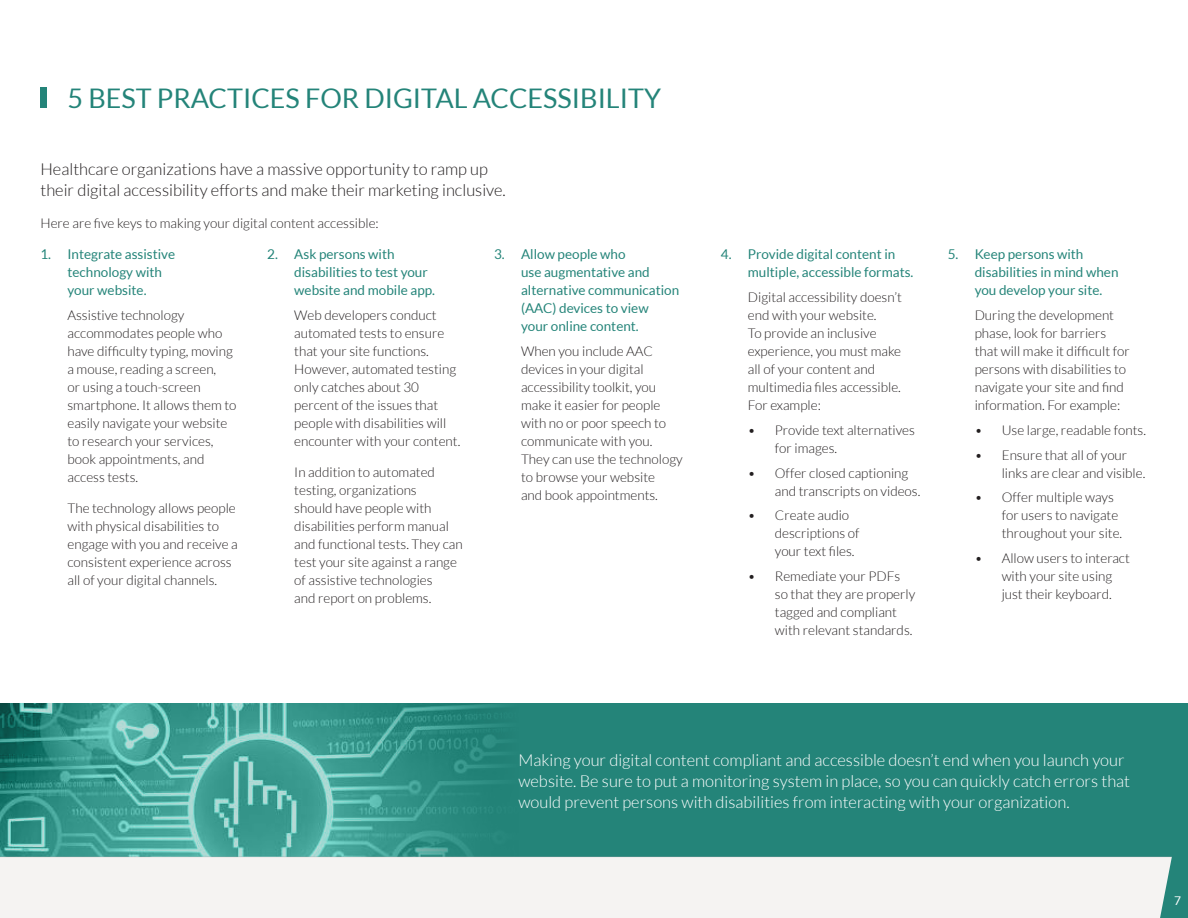
<style>
.page{position:relative;width:1188px;height:918px;background:#fff}
.page>*{position:absolute;margin:0;border:0;box-sizing:border-box;transform-origin:0 0}
.t1{font:27px "Lato";color:#248479}
.t2{font:300 16.5px/21px "Lato";color:#fff}
.t3{font:300 16.5px/21px "Lato";color:#231f20}
.t4{font:300 13.5px/18px "Lato";color:#231f20}
.t5{font:13.5px/18px "Lato";color:#248479}
.t6{font:12px "Lato";color:#fff}
</style>
<div class="page">
<div style="left:0;top:704px;width:1188px;height:153px;background:#248479"></div>
<img style="left:0;top:704px;width:556px;height:153px">
<div style="left:0;top:857px;width:1188px;height:61px;background:#f4f2f1"></div>
<div style="left:41px;top:88px;width:6px;height:20px;background:#248479"></div>
<svg style="left:1157px;top:856px;width:31px;height:62px"></svg>
<h1 class="t1" style="left:68px;top:83px;width:595px">5 BEST PRACTICES FOR DIGITAL ACCESSIBILITY</h1>
<p class="t3" style="left:40px;top:160px;width:467px">Healthcare organizations have a massive opportunity to ramp up their digital accessibility efforts and make their marketing inclusive.</p>
<p class="t4" style="left:40px;top:214px;width:340px">Here are five keys to making your digital content accessible:</p>
<p class="t5" style="left:68px;top:245px;width:109px;text-indent:-27px">1. Integrate assistive technology with your website.</p>
<p class="t4" style="left:68px;top:307px;width:171px">Assistive technology accommodates people who have difficulty typing, moving a mouse, reading a screen,<br>or using a touch-screen smartphone. It allows them to easily navigate your website to research your services, book appointments, and access tests.</p>
<p class="t4" style="left:68px;top:500px;width:172px">The technology allows people with physical disabilities to engage with you and receive a consistent experience across all of your digital channels.</p>
<p class="t5" style="left:294px;top:245px;width:142px;text-indent:-27px">2. Ask persons with disabilities to test your website and mobile app.</p>
<p class="t4" style="left:294px;top:307px;width:168px">Web developers conduct automated tests to ensure that your site functions.<br>However, automated testing only catches about 30 percent of the issues that people with disabilities will encounter with your content.</p>
<p class="t4" style="left:294px;top:464px;width:170px">In addition to automated testing, organizations<br>should have people with disabilities perform manual and functional tests. They can test your site against a range of assistive technologies<br>and report on problems.</p>
<p class="t5" style="left:521px;top:245px;width:160px;text-indent:-27px">3. Allow people who<br>use augmentative and alternative communication (AAC) devices to view<br>your online content.</p>
<p class="t4" style="left:521px;top:343px;width:163px">When you include AAC devices in your digital accessibility toolkit, you make it easier for people with no or poor speech to communicate with you.<br>They can use the technology to browse your website<br>and book appointments.</p>
<p class="t5" style="left:748px;top:245px;width:167px;text-indent:-27px">4. Provide digital content in multiple, accessible formats.</p>
<p class="t4" style="left:748px;top:289px;width:155px">Digital accessibility doesn’t end with your website.<br>To provide an inclusive experience, you must make all of your content and multimedia files accessible.<br>For example:</p>
<p class="t4" style="left:775px;top:422px;width:142px;text-indent:-27px">• Provide text alternatives for images.</p>
<p class="t4" style="left:775px;top:464px;width:147px;text-indent:-27px">• Offer closed captioning and transcripts on videos.</p>
<p class="t4" style="left:775px;top:507px;width:86px;text-indent:-27px">• Create audio descriptions of your text files.</p>
<p class="t4" style="left:775px;top:568px;width:142px;text-indent:-27px">• Remediate your PDFs so that they are properly tagged and compliant with relevant standards.</p>
<p class="t5" style="left:975px;top:245px;width:145px;text-indent:-27px">5. Keep persons with disabilities in mind when you develop your site.</p>
<p class="t4" style="left:975px;top:307px;width:157px">During the development phase, look for barriers that will make it difficult for persons with disabilities to navigate your site and find information. For example:</p>
<p class="t4" style="left:975px;top:422px;width:173px">• Use large, readable fonts.</p>
<p class="t4" style="left:1002px;top:446px;width:145px;text-indent:-27px">• Ensure that all of your links are clear and visible.</p>
<p class="t4" style="left:1002px;top:489px;width:122px;text-indent:-27px">• Offer multiple ways for users to navigate throughout your site.</p>
<p class="t4" style="left:1002px;top:550px;width:130px;text-indent:-27px">• Allow users to interact with your site using just their keyboard.</p>
<p class="t2" style="left:518px;top:750px;width:613px">Making your digital content compliant and accessible doesn’t end when you launch your website. Be sure to put a monitoring system in place, so you can quickly catch errors that would prevent persons with disabilities from interacting with your organization.</p>
<p class="t6" style="left:1174px;top:893px;width:8px">7</p>
</div>
